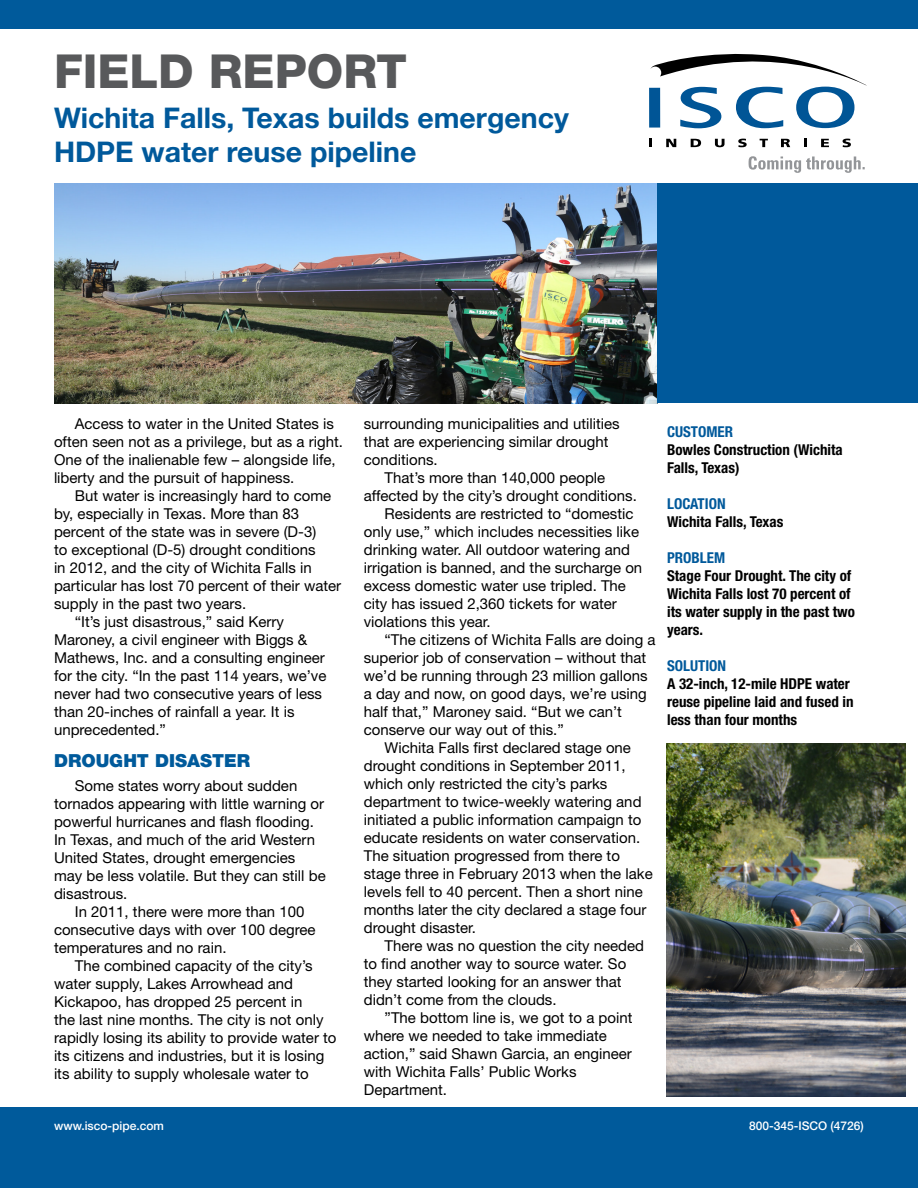
<style>
.page{position:relative;width:918px;height:1188px;background:#fff}
.page>*{position:absolute;margin:0;border:0;box-sizing:border-box;transform-origin:0 0}
.t1{font:800 46.95px "Helvetica Neue LT Std";color:#58595b}
.t2{font:700 28.5px/34.2px "Helvetica Neue LT Std";color:#00599b}
.t3{font:900 18px "Helvetica Neue LT Std";color:#005a9b}
.t4{font:15px/18px "Helvetica Neue LT Std";color:#000}
.t5{font:700 condensed 15px/18px "Helvetica Neue LT Std";color:#000}
.t6{font:700 condensed 15px "Helvetica Neue LT Std";color:#00599b}
.t7{font:500 12px "Helvetica Neue LT Std";color:#fff}
</style>
<div class="page">
<div style="left:0;top:0;width:918px;height:29px;background:#005a9b"></div>
<div style="left:0;top:1107px;width:918px;height:81px;background:#005a9b"></div>
<img style="left:54px;top:184px;width:604px;height:219px">
<img style="left:666px;top:744px;width:239px;height:352px">
<div style="left:658px;top:184px;width:260px;height:219px;background:#00599b"></div>
<svg style="left:649px;top:139px;width:3px;height:8px"></svg>
<svg style="left:666px;top:139px;width:10px;height:8px"></svg>
<svg style="left:691px;top:139px;width:10px;height:8px"></svg>
<svg style="left:715px;top:139px;width:10px;height:8px"></svg>
<svg style="left:738px;top:139px;width:9px;height:8px"></svg>
<svg style="left:760px;top:139px;width:8px;height:8px"></svg>
<svg style="left:781px;top:139px;width:9px;height:8px"></svg>
<svg style="left:804px;top:139px;width:3px;height:8px"></svg>
<svg style="left:821px;top:139px;width:8px;height:8px"></svg>
<svg style="left:843px;top:139px;width:8px;height:8px"></svg>
<div style="left:649px;top:88px;width:11px;height:40px;background:#216ba3"></div>
<svg style="left:650px;top:53px;width:217px;height:75px"></svg>
<svg style="left:749px;top:156px;width:116px;height:17px"></svg>
<h1 class="t1" style="left:54px;top:43px;width:354px">FIELD REPORT</h1>
<h2 class="t2" style="left:54px;top:100px;width:516px">Wichita Falls, Texas builds emergency<br>HDPE water reuse pipeline</h2>
<p class="t4" style="left:54px;top:415px;width:290px;text-indent:21px">Access to water in the United States is often seen not as a privilege, but as a right.<br>One of the inalienable few – alongside life, liberty and the pursuit of happiness.</p>
<p class="t4" style="left:75px;top:487px;width:258px">But water is increasingly hard to come</p>
<p class="t4" style="left:54px;top:505px;width:247px">by, especially in Texas. More than 83</p>
<p class="t4" style="left:54px;top:523px;width:264px">percent of the state was in severe (D-3)</p>
<p class="t4" style="left:54px;top:541px;width:263px">to exceptional (D-5) drought conditions</p>
<p class="t4" style="left:54px;top:559px;width:259px">in 2012, and the city of Wichita Falls in</p>
<p class="t4" style="left:54px;top:577px;width:289px">particular has lost 70 percent of their water</p>
<p class="t4" style="left:54px;top:595px;width:194px">supply in the past two years.</p>
<p class="t4" style="left:75px;top:613px;width:211px">“It’s just disastrous,” said Kerry</p>
<p class="t4" style="left:54px;top:631px;width:255px">Maroney, a civil engineer with Biggs &amp;</p>
<p class="t4" style="left:54px;top:649px;width:272px">Mathews, Inc. and a consulting engineer</p>
<p class="t4" style="left:54px;top:667px;width:274px">for the city. “In the past 114 years, we’ve</p>
<p class="t4" style="left:54px;top:685px;width:270px">never had two consecutive years of less</p>
<p class="t4" style="left:54px;top:703px;width:242px">than 20-inches of rainfall a year. It is</p>
<p class="t4" style="left:54px;top:721px;width:113px">unprecedented.”</p>
<p class="t3" style="left:54px;top:750px;width:198px">DROUGHT DISASTER</p>
<p class="t4" style="left:54px;top:777px;width:273px;text-indent:21px">Some states worry about sudden tornados appearing with little warning or powerful hurricanes and flash flooding.<br>In Texas, and much of the arid Western United States, drought emergencies may be less volatile. But they can still be disastrous.</p>
<p class="t4" style="left:54px;top:903px;width:263px;text-indent:21px">In 2011, there were more than 100 consecutive days with over 100 degree temperatures and no rain.</p>
<p class="t4" style="left:54px;top:957px;width:284px;text-indent:21px">The combined capacity of the city’s water supply, Lakes Arrowhead and Kickapoo, has dropped 25 percent in<br>the last nine months. The city is not only rapidly losing its ability to provide water to its citizens and industries, but it is losing its ability to supply wholesale water to</p>
<p class="t4" style="left:364px;top:415px;width:257px">surrounding municipalities and utilities that are experiencing similar drought conditions.</p>
<p class="t4" style="left:385px;top:469px;width:222px">That’s more than 140,000 people</p>
<p class="t4" style="left:364px;top:487px;width:275px">affected by the city’s drought conditions.</p>
<p class="t4" style="left:385px;top:505px;width:250px">Residents are restricted to “domestic</p>
<p class="t4" style="left:364px;top:523px;width:277px">only use,” which includes necessities like</p>
<p class="t4" style="left:364px;top:541px;width:268px">drinking water. All outdoor watering and</p>
<p class="t4" style="left:364px;top:559px;width:280px">irrigation is banned, and the surcharge on</p>
<p class="t4" style="left:364px;top:577px;width:264px">excess domestic water use tripled. The</p>
<p class="t4" style="left:364px;top:595px;width:255px">city has issued 2,360 tickets for water</p>
<p class="t4" style="left:364px;top:613px;width:128px">violations this year.</p>
<p class="t4" style="left:384px;top:631px;width:273px">“The citizens of Wichita Falls are doing a</p>
<p class="t4" style="left:364px;top:649px;width:284px">superior job of conservation – without that</p>
<p class="t4" style="left:364px;top:667px;width:285px">we’d be running through 23 million gallons</p>
<p class="t4" style="left:364px;top:685px;width:285px">a day and now, on good days, we’re using</p>
<p class="t4" style="left:364px;top:703px;width:260px">half that,” Maroney said. “But we can’t</p>
<p class="t4" style="left:364px;top:721px;width:202px">conserve our way out of this.”</p>
<p class="t4" style="left:385px;top:739px;width:248px">Wichita Falls first declared stage one</p>
<p class="t4" style="left:364px;top:757px;width:264px">drought conditions in September 2011,</p>
<p class="t4" style="left:364px;top:775px;width:245px">which only restricted the city’s parks</p>
<p class="t4" style="left:364px;top:793px;width:279px">department to twice-weekly watering and</p>
<p class="t4" style="left:364px;top:811px;width:279px">initiated a public information campaign to</p>
<p class="t4" style="left:364px;top:829px;width:278px">educate residents on water conservation.</p>
<p class="t4" style="left:364px;top:847px;width:258px">The situation progressed from there to</p>
<p class="t4" style="left:364px;top:865px;width:290px">stage three in February 2013 when the lake</p>
<p class="t4" style="left:364px;top:883px;width:280px">levels fell to 40 percent. Then a short nine</p>
<p class="t4" style="left:364px;top:901px;width:284px">months later the city declared a stage four</p>
<p class="t4" style="left:364px;top:919px;width:114px">drought disaster.</p>
<p class="t4" style="left:385px;top:937px;width:261px">There was no question the city needed</p>
<p class="t4" style="left:364px;top:955px;width:264px">to find another way to source water. So</p>
<p class="t4" style="left:364px;top:973px;width:259px">they started looking for an answer that</p>
<p class="t4" style="left:364px;top:991px;width:194px">didn’t come from the clouds.</p>
<p class="t4" style="left:385px;top:1009px;width:249px">”The bottom line is, we got to a point</p>
<p class="t4" style="left:364px;top:1027px;width:245px">where we needed to take immediate</p>
<p class="t4" style="left:364px;top:1045px;width:270px">action,” said Shawn Garcia, an engineer</p>
<p class="t4" style="left:364px;top:1063px;width:214px">with Wichita Falls’ Public Works</p>
<p class="t4" style="left:364px;top:1081px;width:85px">Department.</p>
<p class="t6" style="left:667px;top:422px;width:68px">Customer</p>
<p class="t5" style="left:667px;top:440px;width:177px">Bowles Construction (Wichita<br>Falls, Texas)</p>
<p class="t6" style="left:667px;top:494px;width:60px">Location</p>
<p class="t5" style="left:667px;top:512px;width:118px">Wichita Falls, Texas</p>
<p class="t6" style="left:667px;top:548px;width:60px">Problem</p>
<p class="t5" style="left:667px;top:566px;width:189px">Stage Four Drought. The city of<br>Wichita Falls lost 70 percent of its water supply in the past two years.</p>
<p class="t6" style="left:667px;top:656px;width:32px">SOLUTION</p>
<p class="t5" style="left:667px;top:674px;width:188px">A 32-inch, 12-mile HDPE water reuse pipeline laid and fused in less than four months</p>
<p class="t7" style="left:54px;top:1118px;width:112px">www.isco-pipe.com</p>
<p class="t7" style="left:749px;top:1118px;width:116px">800-345-ISCO (4726)</p>
</div>
